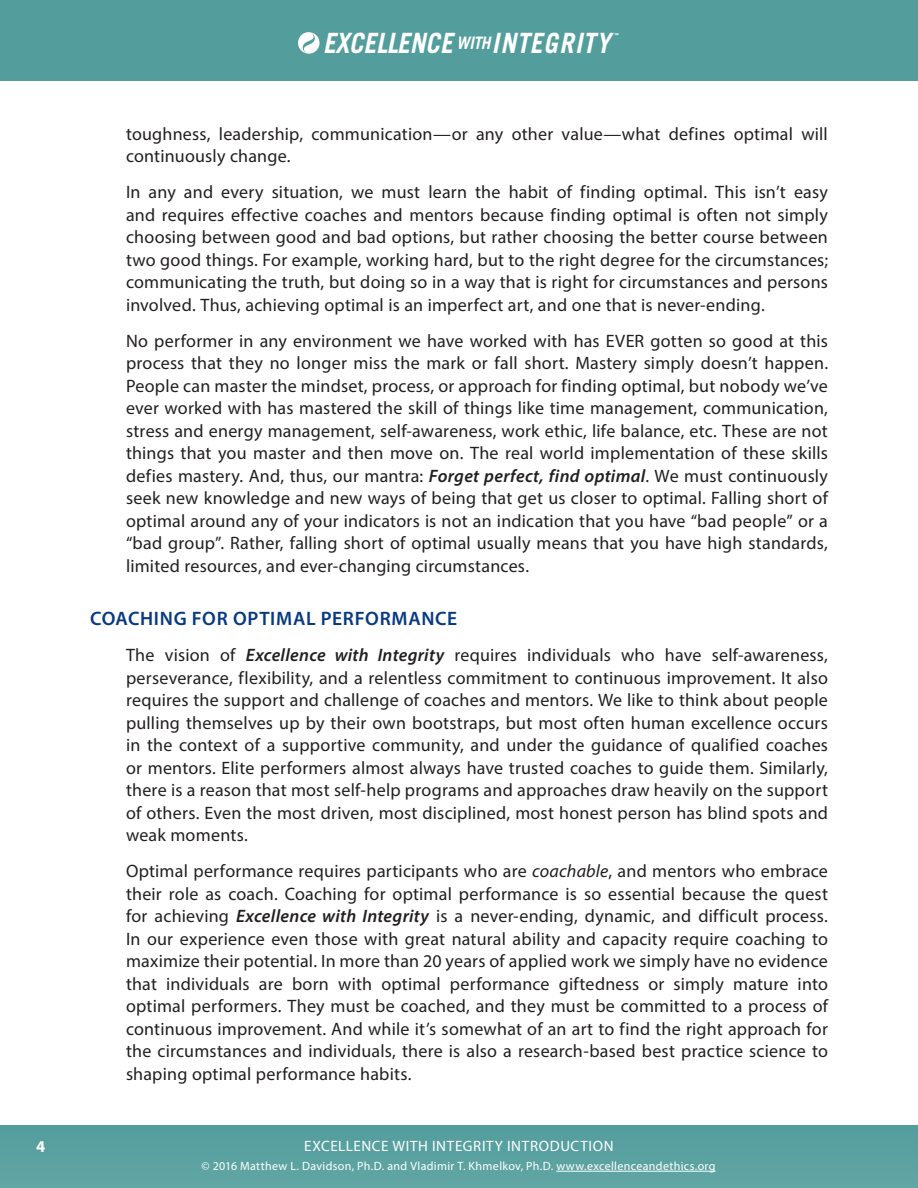
<style>
.page{position:relative;width:918px;height:1188px;background:#fff}
.page>*{position:absolute;margin:0;border:0;box-sizing:border-box;transform-origin:0 0}
.t1{font:italic 700 27.9px "Trade Gothic LT Std";letter-spacing:.015em;color:#fff;scale:.91 1}
.t2{font:600 19.5px "Myriad Pro";letter-spacing:.035em;color:#083981}
.t3{font:18px/22.5px "Myriad Pro";letter-spacing:.01em;color:#231f20;text-align:justify}
.t4{font:700 16.5px "Myriad Pro";color:#fff}
.t5{font:15px "Myriad Pro";letter-spacing:.045em;color:#fff}
.t6{font:12px "Myriad Pro";letter-spacing:.025em;color:#fff}
.t7{font:700 7.05px "Myriad Pro";color:#fff;scale:.91 1}
.s1{font-size:17.25px}
.s2{font-weight:600;font-style:italic}
.s3{font-style:italic}
</style>
<div class="page">
<div style="left:0;top:1125px;width:918px;height:63px;background:#5aa2a1"></div>
<div style="left:0;top:0;width:918px;height:81px;background:#539e9d"></div>
<svg style="left:298px;top:32px;width:22px;height:22px"></svg>
<hr style="left:556px;top:1171px;width:160px;height:1px;background:#fff">
<h1 class="t1" style="left:323px;top:26px;width:317px">EXCELLENCE <span class="s1">WITH</span>INTEGRITY</h1>
<p class="t7" style="left:614px;top:31px;width:6px">™</p>
<p class="t3" style="left:126px;top:122px;width:703px">toughness, leadership, communication—or any other value—what defines optimal will continuously change.</p>
<p class="t3" style="left:126px;top:180px;width:704px">In any and every situation, we must learn the habit of finding optimal. This isn’t easy and requires effective coaches and mentors because finding optimal is often not simply choosing between good and bad options, but rather choosing the better course between two good things. For example, working hard, but to the right degree for the circumstances; communicating the truth, but doing so in a way that is right for circumstances and persons involved. Thus, achieving optimal is an imperfect art, and one that is never-ending.</p>
<p class="t3" style="left:126px;top:329px;width:704px">No performer in any environment we have worked with has EVER gotten so good at this process that they no longer miss the mark or fall short. Mastery simply doesn’t happen.<br>People can master the mindset, process, or approach for finding optimal, but nobody we’ve ever worked with has mastered the skill of things like time management, communication, stress and energy management, self-awareness, work ethic, life balance, etc. These are not things that you master and then move on. The real world implementation of these skills defies mastery. And, thus, our mantra: <span class="s2">Forget perfect, find optimal</span>. We must continuously seek new knowledge and new ways of being that get us closer to optimal. Falling short of optimal around any of your indicators is not an indication that you have “bad people” or a “bad group”. Rather, falling short of optimal usually means that you have high standards, limited resources, and ever-changing circumstances.</p>
<p class="t2" style="left:90px;top:606px;width:369px">COACHING FOR OPTIMAL PERFORMANCE</p>
<p class="t3" style="left:126px;top:644px;width:704px">The vision of <span class="s2">Excellence with Integrity</span> requires individuals who have self-awareness, perseverance, flexibility, and a relentless commitment to continuous improvement. It also requires the support and challenge of coaches and mentors. We like to think about people pulling themselves up by their own bootstraps, but most often human excellence occurs in the context of a supportive community, and under the guidance of qualified coaches or mentors. Elite performers almost always have trusted coaches to guide them. Similarly, there is a reason that most self-help programs and approaches draw heavily on the support of others. Even the most driven, most disciplined, most honest person has blind spots and weak moments.</p>
<p class="t3" style="left:126px;top:860px;width:704px">Optimal performance requires participants who are <span class="s3">coachable</span>, and mentors who embrace their role as coach. Coaching for optimal performance is so essential because the quest for achieving <span class="s2">Excellence with Integrity</span> is a never-ending, dynamic, and difficult process.<br>In our experience even those with great natural ability and capacity require coaching to maximize their potential. In more than 20 years of applied work we simply have no evidence that individuals are born with optimal performance giftedness or simply mature into optimal performers. They must be coached, and they must be committed to a process of continuous improvement. And while it’s somewhat of an art to find the right approach for the circumstances and individuals, there is also a research-based best practice science to shaping optimal performance habits.</p>
<p class="t4" style="left:36px;top:1136px;width:11px">4</p>
<p class="t5" style="left:304px;top:1137px;width:27px">Excellence</p>
<p class="t5" style="left:393px;top:1137px;width:188px">with Integrity Introduction</p>
<p class="t6" style="left:202px;top:1159px;width:516px">© 2016 Matthew L. Davidson, Ph.D. and Vladimir T. Khmelkov, Ph.D. www.excellenceandethics.org</p>
</div>
